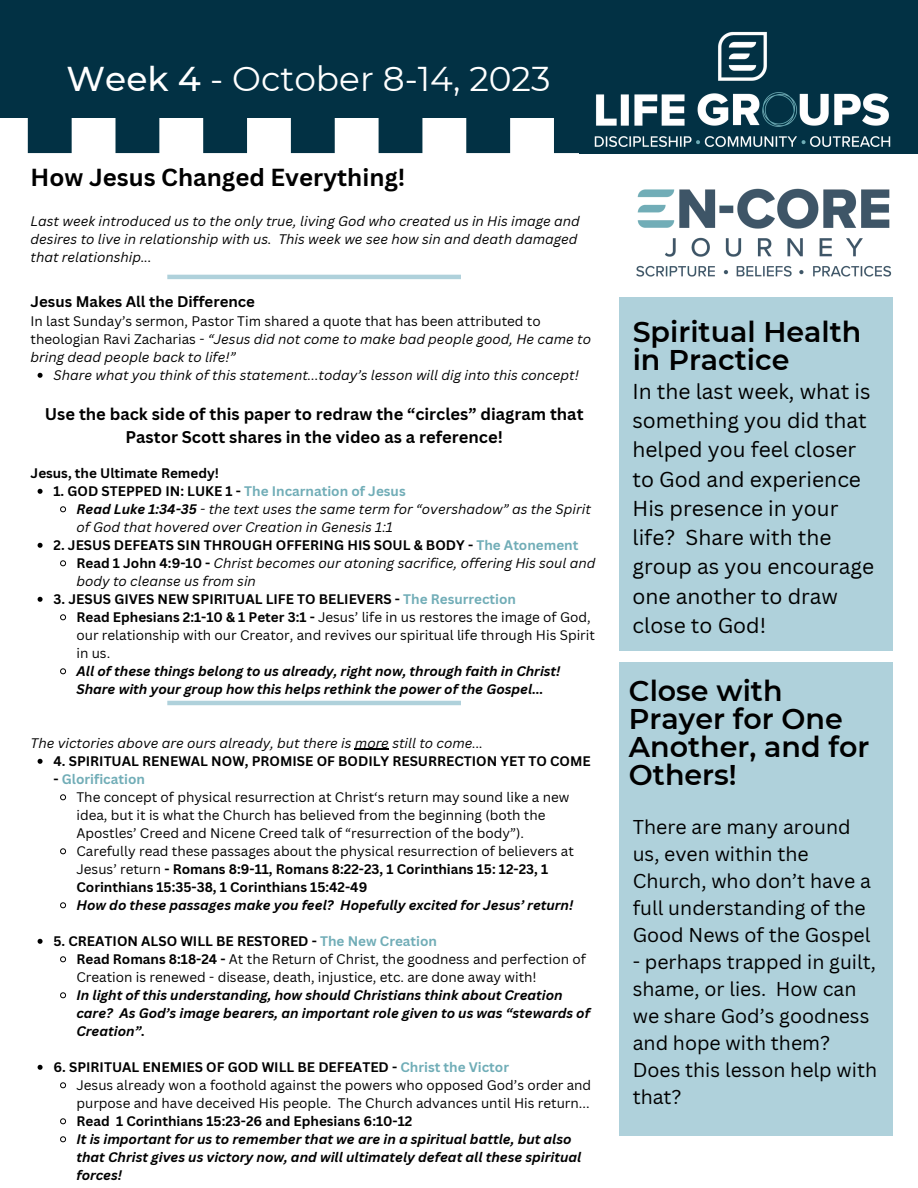
<style>
.page{position:relative;width:918px;height:1188px;background:#fff}
.page>*{position:absolute;margin:0;border:0;box-sizing:border-box;transform-origin:0 0}
.t1{font:34.35px "Montserrat";color:#fff}
.t2{font:600 28.5px/28.2px "Montserrat";color:#000}
.t3{font:700 24px "Canva Sans";color:#000}
.t4{font:21px/29.2px "Canva Sans";color:#000}
.t5{font:19.5px/27px "Canva Sans";color:#000}
.t6{font:700 16.5px/23px "Canva Sans";color:#000;text-align:center}
.t7{font:700 15px "Canva Sans";color:#000}
.t8{font:13.5px/18px "Canva Sans";color:#000}
.t9{font:700 13.5px/18px "Canva Sans";color:#000}
.t10{font:italic 13.5px/18px "Canva Sans";color:#000}
.t11{font:italic 700 13.5px/18px "Canva Sans";color:#000}
.t12{font:700 13.5px "Canva Sans";color:#71adb7}
.s1{font-weight:500}
.s2{font-style:italic}
.s3{color:#71adb7}
.s4{font-weight:700}
.s5{font-weight:700;font-style:normal}
.s6{color:#000}
.s7{font-weight:400}
.s8{color:#70adb7}
</style>
<div class="page">
<div style="left:0;top:0;width:918px;height:118px;background:#023144"></div>
<img style="left:636px;top:209px;width:256px;height:68px">
<svg style="left:28px;top:118px;width:534px;height:35px"></svg>
<div style="left:619px;top:662px;width:273px;height:474px;background:#afd1db"></div>
<div style="left:619px;top:297px;width:274px;height:354px;background:#afd1db"></div>
<svg style="left:38px;top:373px;width:5px;height:5px"></svg>
<svg style="left:38px;top:489px;width:5px;height:5px"></svg>
<svg style="left:60px;top:506px;width:7px;height:7px"></svg>
<svg style="left:38px;top:543px;width:5px;height:5px"></svg>
<svg style="left:60px;top:560px;width:7px;height:7px"></svg>
<svg style="left:38px;top:597px;width:5px;height:5px"></svg>
<svg style="left:60px;top:614px;width:7px;height:7px"></svg>
<svg style="left:60px;top:668px;width:7px;height:7px"></svg>
<svg style="left:38px;top:759px;width:5px;height:5px"></svg>
<svg style="left:60px;top:794px;width:7px;height:7px"></svg>
<svg style="left:60px;top:848px;width:7px;height:7px"></svg>
<svg style="left:60px;top:902px;width:7px;height:7px"></svg>
<svg style="left:38px;top:939px;width:5px;height:5px"></svg>
<svg style="left:60px;top:956px;width:7px;height:7px"></svg>
<svg style="left:60px;top:992px;width:7px;height:7px"></svg>
<svg style="left:38px;top:1065px;width:5px;height:5px"></svg>
<svg style="left:60px;top:1082px;width:7px;height:7px"></svg>
<svg style="left:60px;top:1118px;width:7px;height:7px"></svg>
<svg style="left:60px;top:1136px;width:7px;height:7px"></svg>
<hr style="left:355px;top:749px;width:34px;height:1px;background:#000">
<hr style="left:167px;top:275px;width:294px;height:4px;background:#afd1db">
<hr style="left:167px;top:701px;width:294px;height:4px;background:#afd1db">
<img style="left:562px;top:31px;width:356px;height:178px">
<p class="t1" style="left:67px;top:58px;width:485px"><span class="s1">Week 4</span> - October 8-14, 2023</p>
<p class="t3" style="left:31px;top:160px;width:376px">How Jesus Changed Everything!</p>
<p class="t10" style="left:31px;top:212px;width:551px">Last week introduced us to the only true, living God who created us in His image and desires to live in relationship with us. This week we see how sin and death damaged that relationship...</p>
<p class="t7" style="left:31px;top:291px;width:226px">Jesus Makes All the Difference</p>
<p class="t8" style="left:31px;top:312px;width:562px">In last Sunday’s sermon, Pastor Tim shared a quote that has been attributed to theologian Ravi Zacharias - <span class="s2">“Jesus did not come to make bad people good, He came to bring dead people back to life!”</span></p>
<p class="t10" style="left:54px;top:366px;width:527px">Share what you think of this statement...today’s lesson will dig into this concept!</p>
<p class="t6" style="left:45px;top:402px;width:540px">Use the back side of this paper to redraw the “circles” diagram that<br>Pastor Scott shares in the video as a reference!</p>
<p class="t9" style="left:31px;top:464px;width:190px">Jesus, the Ultimate Remedy!</p>
<p class="t9" style="left:54px;top:482px;width:354px">1. GOD STEPPED IN: LUKE 1 - <span class="s3">The Incarnation of Jesus</span></p>
<p class="t10" style="left:76px;top:500px;width:516px"><span class="s4">Read Luke 1:34-35</span> - the text uses the same term for “overshadow” as the Spirit of God that hovered over Creation in Genesis 1:1</p>
<p class="t9" style="left:54px;top:536px;width:526px">2. JESUS DEFEATS SIN THROUGH OFFERING HIS SOUL &amp; BODY - <span class="s3">The Atonement</span></p>
<p class="t10" style="left:76px;top:554px;width:521px"><span class="s5">Read 1 John 4:9-10 -</span> Christ becomes our atoning sacrifice, offering His soul and body to cleanse us from sin</p>
<p class="t9" style="left:54px;top:590px;width:464px">3. JESUS GIVES NEW SPIRITUAL LIFE TO BELIEVERS - <span class="s3">The Resurrection</span></p>
<p class="t8" style="left:76px;top:608px;width:520px"><span class="s4">Read Ephesians 2:1-10 &amp; 1 Peter 3:1 -</span> Jesus’ life in us restores the image of God, our relationship with our Creator, and revives our spiritual life through His Spirit in us.</p>
<p class="t11" style="left:76px;top:662px;width:486px">All of these things belong to us already, right now, through faith in Christ!<br>Share with your group how this helps rethink the power of the Gospel...</p>
<p class="t10" style="left:31px;top:734px;width:454px">The victories above are ours already, but there is more still to come...</p>
<p class="t9" style="left:54px;top:752px;width:539px">4. SPIRITUAL RENEWAL NOW, PROMISE OF BODILY RESURRECTION YET TO COME</p>
<p class="t12" style="left:54px;top:769px;width:93px"><span class="s6">-</span> Glorification</p>
<p class="t8" style="left:76px;top:788px;width:495px">The concept of physical resurrection at Christ‘s return may sound like a new idea, but it is what the Church has believed from the beginning (both the<br>Apostles’ Creed and Nicene Creed talk of “resurrection of the body”).</p>
<p class="t9" style="left:76px;top:842px;width:499px"><span class="s7">Carefully read these passages about the physical resurrection of believers at<br>Jesus’ return</span> - Romans 8:9-11, Romans 8:22-23, 1 Corinthians 15: 12-23, 1<br>Corinthians 15:35-38, 1 Corinthians 15:42-49</p>
<p class="t11" style="left:76px;top:896px;width:498px">How do these passages make you feel? Hopefully excited for Jesus’ return!</p>
<p class="t9" style="left:54px;top:932px;width:385px">5. CREATION ALSO WILL BE RESTORED - <span class="s3">The New Creation</span></p>
<p class="t8" style="left:76px;top:950px;width:511px"><span class="s4">Read Romans 8:18-24 -</span> At the Return of Christ, the goodness and perfection of<br>Creation is renewed - disease, death, injustice, etc. are done away with!</p>
<p class="t11" style="left:76px;top:986px;width:515px">In light of this understanding, how should Christians think about Creation care? As God’s image bearers, an important role given to us was “stewards of<br>Creation”.</p>
<p class="t9" style="left:54px;top:1058px;width:457px">6. SPIRITUAL ENEMIES OF GOD WILL BE DEFEATED - <span class="s8">Christ the Victor</span></p>
<p class="t8" style="left:76px;top:1076px;width:516px">Jesus already won a foothold against the powers who opposed God’s order and purpose and have deceived His people. The Church advances until His return...</p>
<p class="t9" style="left:76px;top:1112px;width:337px">Read 1 Corinthians 15:23-26 and Ephesians 6:10-12</p>
<p class="t11" style="left:76px;top:1130px;width:506px">It is important for us to remember that we are in a spiritual battle, but also that Christ gives us victory now, and will ultimately defeat all these spiritual forces!</p>
<p class="t2" style="left:633px;top:318px;width:230px">Spiritual Health in Practice</p>
<p class="t4" style="left:633px;top:376px;width:243px">In the last week, what is something you did that helped you feel closer to God and experience<br>His presence in your life? Share with the group as you encourage one another to draw close to God!</p>
<p class="t2" style="left:629px;top:676px;width:242px">Close with<br>Prayer for One<br>Another, and for<br>Others!</p>
<p class="t5" style="left:633px;top:813px;width:240px">There are many around us, even within the<br>Church, who don’t have a full understanding of the<br>Good News of the Gospel</p>
<p class="t5" style="left:633px;top:948px;width:246px">- perhaps trapped in guilt, shame, or lies. How can we share God’s goodness and hope with them?<br>Does this lesson help with that?</p>
</div>
